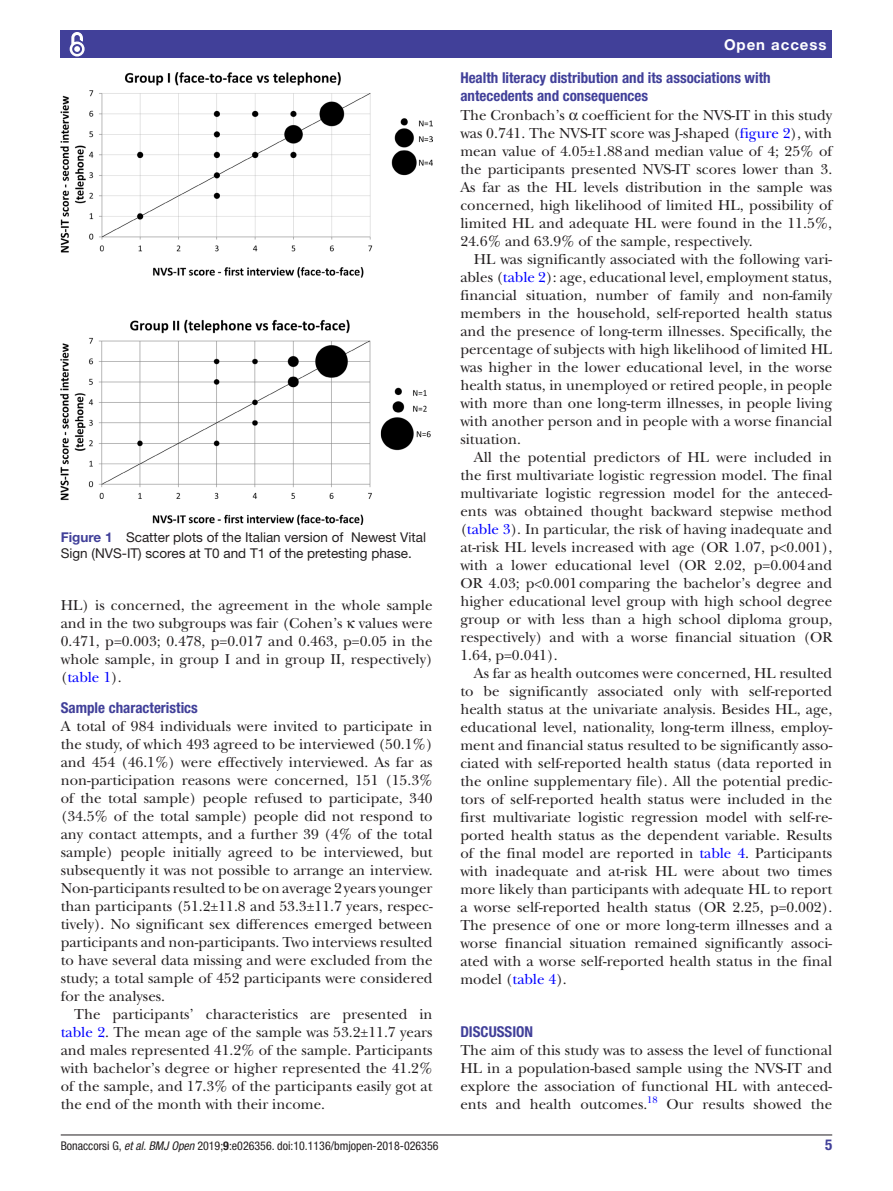
<style>
.page{position:relative;width:893px;height:1191px;background:#fff}
.page>*{position:absolute;margin:0;border:0;box-sizing:border-box;transform-origin:0 0}
.t1{font:15px/18px "New Baskerville";color:#231f20;text-align:justify}
.t2{font:700 condensed 15px/18px "Helvetica Neue LT Std";color:#414099}
.t3{font:700 15px "Helvetica Neue LT Std";letter-spacing:.065em;color:#fff}
.t4{font:13.5px/16.2px "Helvetica Neue LT Std";color:#231f20}
.t5{font:condensed 12px "Helvetica Neue LT Std";color:#231f20}
.s1{font-weight:700;color:#414099}
.s2{color:#00f}
.s3{font-style:italic}
.s4{font-weight:700}
</style>
<div class="page">
<hr style="left:61px;top:1134px;width:771px;height:1px;background:#231f20">
<div style="left:61px;top:31px;width:771px;height:27px;background:#414099"></div>
<svg style="left:69px;top:32px;width:16px;height:25px"></svg>
<img style="left:61px;top:73px;width:372px;height:451px">
<p class="t4" style="left:61px;top:529px;width:367px"><span class="s1">Figure 1</span> Scatter plots of the Italian version of Newest Vital<br>Sign (NVS-IT) scores at T0 and T1 of the pretesting phase.</p>
<p class="t1" style="left:61px;top:596px;width:373px">HL) is concerned, the agreement in the whole sample and in the two subgroups was fair (Cohen’s values were 0.471, p=0.003; 0.478, p=0.017 and 0.463, p=0.05 in the whole sample, in group I and in group II, respectively) (<span class="s2">table 1</span>).</p>
<p class="t2" style="left:61px;top:698px;width:139px">Sample characteristics</p>
<p class="t1" style="left:61px;top:717px;width:373px">A total of 984 individuals were invited to participate in the study, of which 493 agreed to be interviewed (50.1%) and 454 (46.1%) were effectively interviewed. As far as non-participation reasons were concerned, 151 (15.3% of the total sample) people refused to participate, 340 (34.5% of the total sample) people did not respond to any contact attempts, and a further 39 (4% of the total sample) people initially agreed to be interviewed, but subsequently it was not possible to arrange an interview.<br>Non-participants resulted to be on average 2years younger than participants (51.2±11.8 and 53.3±11.7 years, respec&shy;tively). No significant sex differences emerged between participants and non-participants. Two interviews resulted to have several data missing and were excluded from the study; a total sample of 452 participants were considered for the analyses.</p>
<p class="t1" style="left:61px;top:1005px;width:373px;text-indent:14px">The participants’ characteristics are presented in <span class="s2">table 2</span>. The mean age of the sample was 53.2±11.7 years and males represented 41.2% of the sample. Participants with bachelor’s degree or higher represented the 41.2% of the sample, and 17.3% of the participants easily got at the end of the month with their income.</p>
<p class="t3" style="left:724px;top:35px;width:104px">Open access</p>
<p class="t2" style="left:460px;top:69px;width:312px">Health literacy distribution and its associations with antecedents and consequences</p>
<p class="t1" style="left:460px;top:106px;width:373px">The Cronbach’s coefficient for the NVS-IT in this study was 0.741. The NVS-IT score was J-shaped (<span class="s2">figure 2</span>), with mean value of 4.05±1.88and median value of 4; 25% of the participants presented NVS-IT scores lower than 3.<br>As far as the HL levels distribution in the sample was concerned, high likelihood of limited HL, possibility of limited HL and adequate HL were found in the 11.5%, 24.6% and 63.9% of the sample, respectively.</p>
<p class="t1" style="left:460px;top:250px;width:373px;text-indent:13px">HL was significantly associated with the following vari&shy;ables (<span class="s2">table 2</span>): age, educational level, employment status, financial situation, number of family and non-family members in the household, self-reported health status and the presence of long-term illnesses. Specifically, the percentage of subjects with high likelihood of limited HL was higher in the lower educational level, in the worse health status, in unemployed or retired people, in people with more than one long-term illnesses, in people living with another person and in people with a worse financial situation.</p>
<p class="t1" style="left:460px;top:448px;width:373px;text-indent:14px">All the potential predictors of HL were included in the first multivariate logistic regression model. The final multivariate logistic regression model for the anteced&shy;ents was obtained thought backward stepwise method (<span class="s2">table 3</span>). In particular, the risk of having inadequate and at-risk HL levels increased with age (OR 1.07, p&lt;0.001), with a lower educational level (OR 2.02, p=0.004and OR 4.03; p&lt;0.001comparing the bachelor’s degree and higher educational level group with high school degree group or with less than a high school diploma group, respectively) and with a worse financial situation (OR 1.64, p=0.041).</p>
<p class="t1" style="left:460px;top:664px;width:373px;text-indent:14px">As far as health outcomes were concerned, HL resulted to be significantly associated only with self-reported health status at the univariate analysis. Besides HL, age, educational level, nationality, long-term illness, employ&shy;ment and financial status resulted to be significantly asso&shy;ciated with self-reported health status (data reported in the online supplementary file). All the potential predic&shy;tors of self-reported health status were included in the first multivariate logistic regression model with self-re&shy;ported health status as the dependent variable. Results of the final model are reported in <span class="s2">table 4</span>. Participants with inadequate and at-risk HL were about two times more likely than participants with adequate HL to report a worse self-reported health status (OR 2.25, p=0.002).<br>The presence of one or more long-term illnesses and a worse financial situation remained significantly associ&shy;ated with a worse self-reported health status in the final model (<span class="s2">table 4</span>).</p>
<p class="t2" style="left:460px;top:1022px;width:74px">Discussion</p>
<p class="t1" style="left:460px;top:1041px;width:373px">The aim of this study was to assess the level of functional HL in a population-based sample using the NVS-IT and explore the association of functional HL with anteced&shy;ents and health outcomes.<sup>18</sup></p>
<p class="t1" style="left:667px;top:1095px;width:167px">Our results showed the</p>
<p class="t5" style="left:61px;top:1138px;width:379px">Bonaccorsi G, <span class="s3">et al</span>. <span class="s3">BMJ Open</span> 2019;<span class="s4">9</span>:e026356. doi:10.1136/bmjopen-2018-026356</p>
<p class="t2" style="left:825px;top:1135px;width:9px">5</p>
</div>
